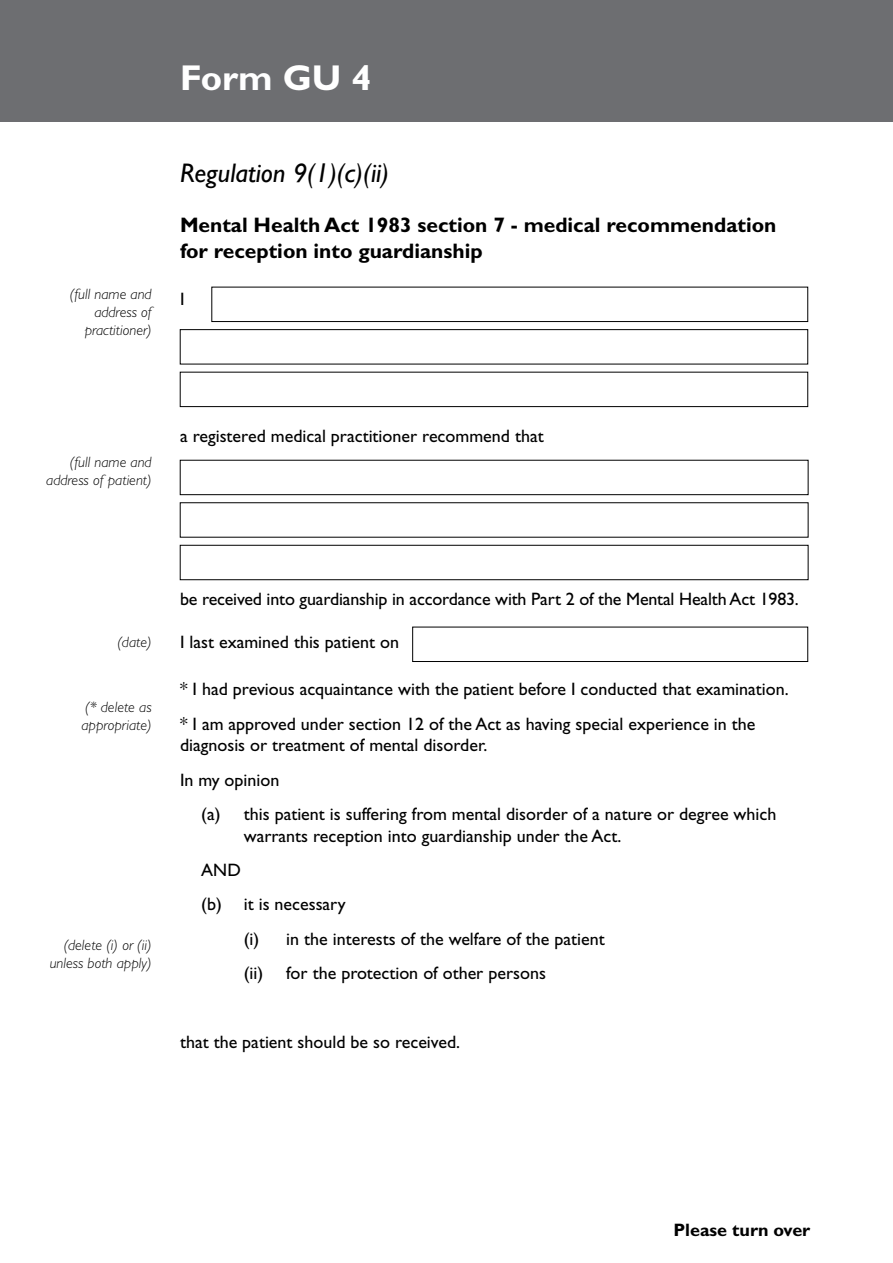
<style>
.page{position:relative;width:893px;height:1263px;background:#fff}
.page>*{position:absolute;margin:0;border:0;box-sizing:border-box;transform-origin:0 0}
.Heading{font:700 36px "Gill Sans Std";color:#fff}
.Sub_heading{font:italic 27px "Gill Sans Std";color:#000}
.Sub_sub_heading{font:700 21px/25.2px "Gill Sans Std";color:#000}
.text{font:18px/21.6px "Gill Sans Std";color:#000}
.bullets{font:18px/21.6px "Gill Sans Std";color:#000}
.text-2{font:700 18px "Gill Sans Std";color:#000}
.text-3{font:italic 300 15px/18px "Gill Sans Std";color:#000;text-align:right}
</style>
<div class="page">
<div style="left:0;top:0;width:893px;height:122px;background:#6d6e71"></div>
<div style="left:180px;top:460px;width:628px;height:35px;border:1px solid #000"></div>
<div style="left:212px;top:287px;width:596px;height:35px;border:1px solid #000"></div>
<div style="left:180px;top:329px;width:628px;height:35px;border:1px solid #000"></div>
<div style="left:180px;top:545px;width:628px;height:35px;border:1px solid #000"></div>
<div style="left:412px;top:627px;width:396px;height:35px;border:1px solid #000"></div>
<div style="left:180px;top:372px;width:628px;height:35px;border:1px solid #000"></div>
<p class="Heading" style="left:180px;top:56px;width:193px">Form GU 4</p>
<p class="text-3" style="left:70px;top:285px;width:83px">(full name and address of practitioner)</p>
<p class="Sub_heading" style="left:180px;top:157px;width:211px">Regulation 9(1)(c)(ii)</p>
<p class="Sub_sub_heading" style="left:180px;top:213px;width:598px">Mental Health Act 1983 section 7 - medical recommendation for reception into guardianship</p>
<p class="text" style="left:180px;top:288px;width:6px">I</p>
<p class="text-3" style="left:46px;top:453px;width:107px">(full name and address of patient)</p>
<p class="text" style="left:180px;top:425px;width:365px">a registered medical practitioner recommend that</p>
<p class="text-3" style="left:117px;top:633px;width:36px">(date)</p>
<p class="text-3" style="left:81px;top:698px;width:72px;text-align:left">(* delete as appropriate)</p>
<p class="text-3" style="left:50px;top:936px;width:103px">(delete (i) or (ii) unless both apply)</p>
<p class="text" style="left:180px;top:589px;width:620px">be received into guardianship in accordance with Part 2 of the Mental Health Act 1983.</p>
<p class="text" style="left:180px;top:631px;width:221px">I last examined this patient on</p>
<p class="text" style="left:180px;top:679px;width:610px">* I had previous acquaintance with the patient before I conducted that examination.</p>
<p class="text" style="left:180px;top:713px;width:577px">* I am approved under section 12 of the Act as having special experience in the diagnosis or treatment of mental disorder.</p>
<p class="text" style="left:180px;top:769px;width:101px">In my opinion</p>
<p class="bullets" style="left:244px;top:803px;width:534px;text-indent:-43px">(a) this patient is suffering from mental disorder of a nature or degree which warrants reception into guardianship under the Act.</p>
<p class="bullets" style="left:201px;top:859px;width:41px">AND</p>
<p class="bullets" style="left:201px;top:893px;width:146px">(b) it is necessary</p>
<p class="bullets" style="left:244px;top:928px;width:362px">(i) in the interests of the welfare of the patient</p>
<p class="bullets" style="left:244px;top:962px;width:21px">(ii)</p>
<p class="bullets" style="left:286px;top:962px;width:261px">for the protection of other persons</p>
<p class="bullets" style="left:180px;top:1031px;width:282px">that the patient should be so received.</p>
<p class="text-2" style="left:673px;top:1219px;width:138px">Please turn over</p>
</div>
